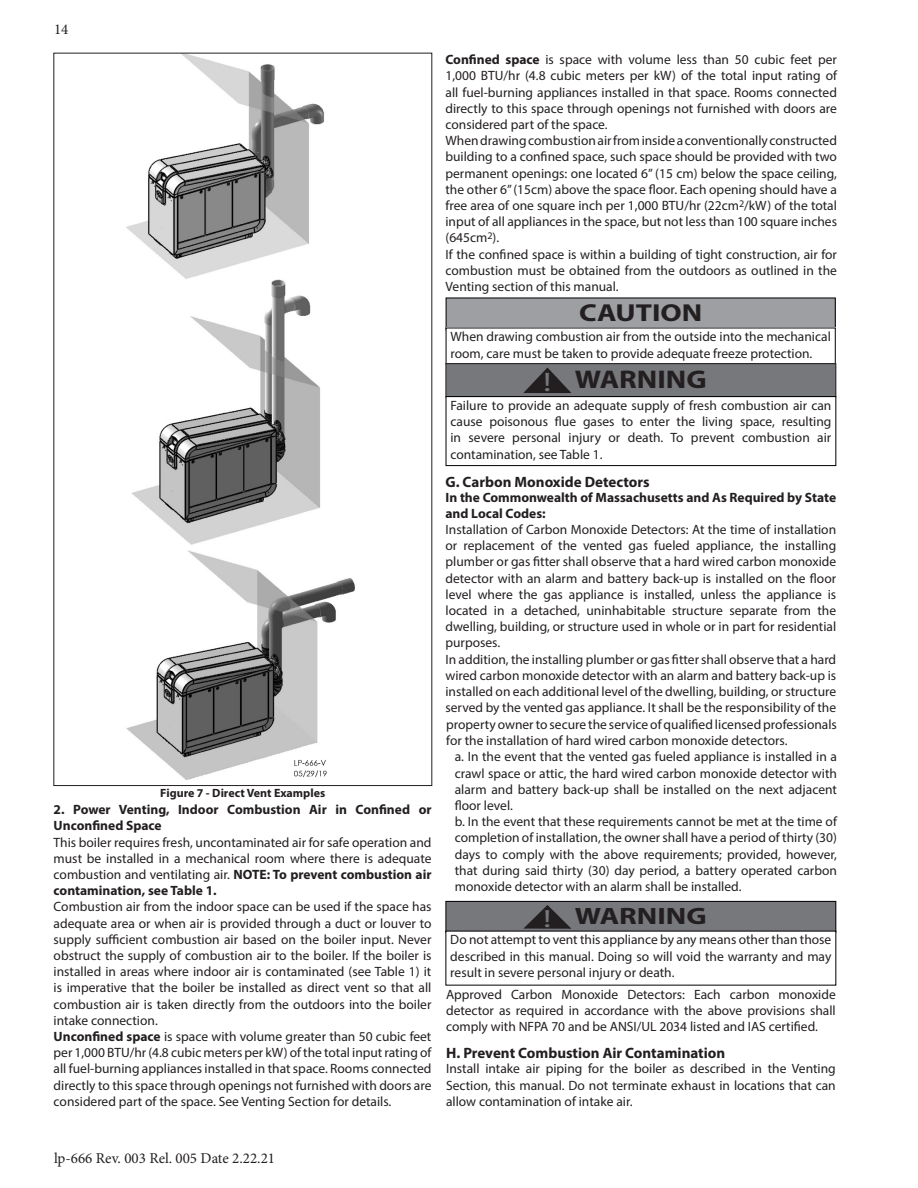
<style>
.page{position:relative;width:918px;height:1188px;background:#fff}
.page>*{position:absolute;margin:0;border:0;box-sizing:border-box;transform-origin:0 0}
.t1{font:700 25.65px "Myriad Pro";color:#231f20;scale:1.16 1}
.t2{font:700 24.6px "Myriad Pro";color:#231f20;scale:1.21 1}
.t3{font:700 23.7px "Myriad Pro";color:#231f20;scale:1.25 1}
.Heading_2{font:700 15px "Myriad Pro";color:#231f20}
.t4{font:15px "Minion Pro";color:#231f20}
.Body_Copy_9pt{font:13.5px/16.2px "Myriad Pro";color:#231f20;text-align:justify}
.Body_Copy_9pt-2{font:700 13.5px/16.2px "Myriad Pro";color:#231f20}
.Heading_3{font:700 13.5px/16.2px "Myriad Pro";color:#231f20}
.t5{font:700 12px "Myriad Pro";color:#231f20}
.s1{font-weight:700}
.s2{font-weight:400;font-size:26.85px;color:#76787b}
.s3{font-weight:400;font-size:24.9px;color:#76787b}
</style>
<div class="page">
<img style="left:126px;top:55px;width:229px;height:725px">
<div style="left:446px;top:298px;width:389px;height:32px;background:#9d9fa2"></div>
<div style="left:446px;top:364px;width:390px;height:33px;background:#76787b"></div>
<svg style="left:523px;top:367px;width:48px;height:26px"></svg>
<div style="left:446px;top:363px;width:390px;height:34px;border:1px solid #231f20"></div>
<div style="left:446px;top:396px;width:390px;height:70px;border:1px solid #000"></div>
<div style="left:446px;top:901px;width:390px;height:31px;background:#76787b"></div>
<svg style="left:523px;top:905px;width:48px;height:24px"></svg>
<div style="left:446px;top:901px;width:390px;height:31px;border:1px solid #000"></div>
<p class="t4" style="left:54px;top:19px;width:16px">14</p>
<p class="t5" style="left:160px;top:785px;width:167px">Figure 7 - Direct Vent Examples</p>
<p class="Heading_3" style="left:54px;top:801px;width:379px">2. Power Venting, Indoor Combustion Air in Confined or<br>Unconfined Space</p>
<p class="Body_Copy_9pt" style="left:54px;top:834px;width:379px">This boiler requires fresh, uncontaminated air for safe operation and must be installed in a mechanical room where there is adequate combustion and ventilating air. <span class="s1">NOTE: To prevent combustion air contamination, see Table 1.</span></p>
<p class="Body_Copy_9pt" style="left:54px;top:899px;width:379px">Combustion air from the indoor space can be used if the space has adequate area or when air is provided through a duct or louver to supply sufficient combustion air based on the boiler input. Never obstruct the supply of combustion air to the boiler. If the boiler is installed in areas where indoor air is contaminated (see Table 1) it is imperative that the boiler be installed as direct vent so that all combustion air is taken directly from the outdoors into the boiler intake connection.</p>
<p class="Body_Copy_9pt" style="left:54px;top:1028px;width:379px"><span class="s1">Unconfined space</span> is space with volume greater than 50 cubic feet per 1,000 BTU/hr (4.8 cubic meters per kW) of the total input rating of all fuel-burning appliances installed in that space. Rooms connected directly to this space through openings not furnished with doors are considered part of the space. See Venting Section for details.</p>
<p class="Body_Copy_9pt" style="left:446px;top:51px;width:393px"><span class="s1">Confined space</span> is space with volume less than 50 cubic feet per 1,000 BTU/hr (4.8 cubic meters per kW) of the total input rating of all fuel-burning appliances installed in that space. Rooms connected directly to this space through openings not furnished with doors are considered part of the space.</p>
<p class="Body_Copy_9pt" style="left:446px;top:132px;width:393px">When drawing combustion air from inside a conventionally constructed building to a confined space, such space should be provided with two permanent openings: one located 6” (15 cm) below the space ceiling, the other 6” (15cm) above the space floor. Each opening should have a free area of one square inch per 1,000 BTU/hr (22cm<sup>2</sup>/kW) of the total input of all appliances in the space, but not less than 100 square inches (645cm<sup>2</sup>).</p>
<p class="Body_Copy_9pt" style="left:446px;top:246px;width:393px">If the confined space is within a building of tight construction, air for combustion must be obtained from the outdoors as outlined in the Venting section of this manual.</p>
<p class="t2" style="left:579px;top:297px;width:103px">CAUTION</p>
<p class="Body_Copy_9pt" style="left:451px;top:328px;width:382px">When drawing combustion air from the outside into the mechanical room, care must be taken to provide adequate freeze protection.</p>
<p class="t1" style="left:543px;top:363px;width:143px"><span class="s2">!</span> WARNING</p>
<p class="Body_Copy_9pt" style="left:450px;top:397px;width:382px">Failure to provide an adequate supply of fresh combustion air can cause poisonous flue gases to enter the living space, resulting in severe personal injury or death. To prevent combustion air contamination, see Table 1.</p>
<p class="Body_Copy_9pt-2" style="left:446px;top:489px;width:392px">In the Commonwealth of Massachusetts and As Required by State and Local Codes:</p>
<p class="Body_Copy_9pt" style="left:446px;top:521px;width:392px">Installation of Carbon Monoxide Detectors: At the time of installation or replacement of the vented gas fueled appliance, the installing plumber or gas fitter shall observe that a hard wired carbon monoxide detector with an alarm and battery back-up is installed on the floor level where the gas appliance is installed, unless the appliance is located in a detached, uninhabitable structure separate from the dwelling, building, or structure used in whole or in part for residential purposes.</p>
<p class="Body_Copy_9pt" style="left:446px;top:651px;width:392px">In addition, the installing plumber or gas fitter shall observe that a hard wired carbon monoxide detector with an alarm and battery back-up is installed on each additional level of the dwelling, building, or structure served by the vented gas appliance. It shall be the responsibility of the</p>
<p class="Heading_2" style="left:446px;top:472px;width:206px">G. Carbon Monoxide Detectors</p>
<p class="Body_Copy_9pt" style="left:446px;top:716px;width:392px">property owner to secure the service of qualified licensed professionals for the installation of hard wired carbon monoxide detectors.</p>
<p class="Body_Copy_9pt" style="left:455px;top:749px;width:384px">a. In the event that the vented gas fueled appliance is installed in a crawl space or attic, the hard wired carbon monoxide detector with alarm and battery back-up shall be installed on the next adjacent floor level.</p>
<p class="Body_Copy_9pt" style="left:455px;top:813px;width:384px">b. In the event that these requirements cannot be met at the time of completion of installation, the owner shall have a period of thirty (30) days to comply with the above requirements; provided, however, that during said thirty (30) day period, a battery operated carbon monoxide detector with an alarm shall be installed.</p>
<p class="t3" style="left:543px;top:901px;width:132px"><span class="s3">!</span> WARNING</p>
<p class="Body_Copy_9pt" style="left:450px;top:932px;width:383px">Do not attempt to vent this appliance by any means other than those described in this manual. Doing so will void the warranty and may result in severe personal injury or death.</p>
<p class="Body_Copy_9pt" style="left:446px;top:986px;width:391px">Approved Carbon Monoxide Detectors: Each carbon monoxide detector as required in accordance with the above provisions shall comply with NFPA 70 and be ANSI/UL 2034 listed and IAS certified.</p>
<p class="Heading_2" style="left:446px;top:1043px;width:281px">H. Prevent Combustion Air Contamination</p>
<p class="Body_Copy_9pt" style="left:446px;top:1061px;width:391px">Install intake air piping for the boiler as described in the Venting Section, this manual. Do not terminate exhaust in locations that can allow contamination of intake air.</p>
<p class="t4" style="left:54px;top:1148px;width:223px">lp-666 Rev. 003 Rel. 005 Date 2.22.21</p>
</div>
